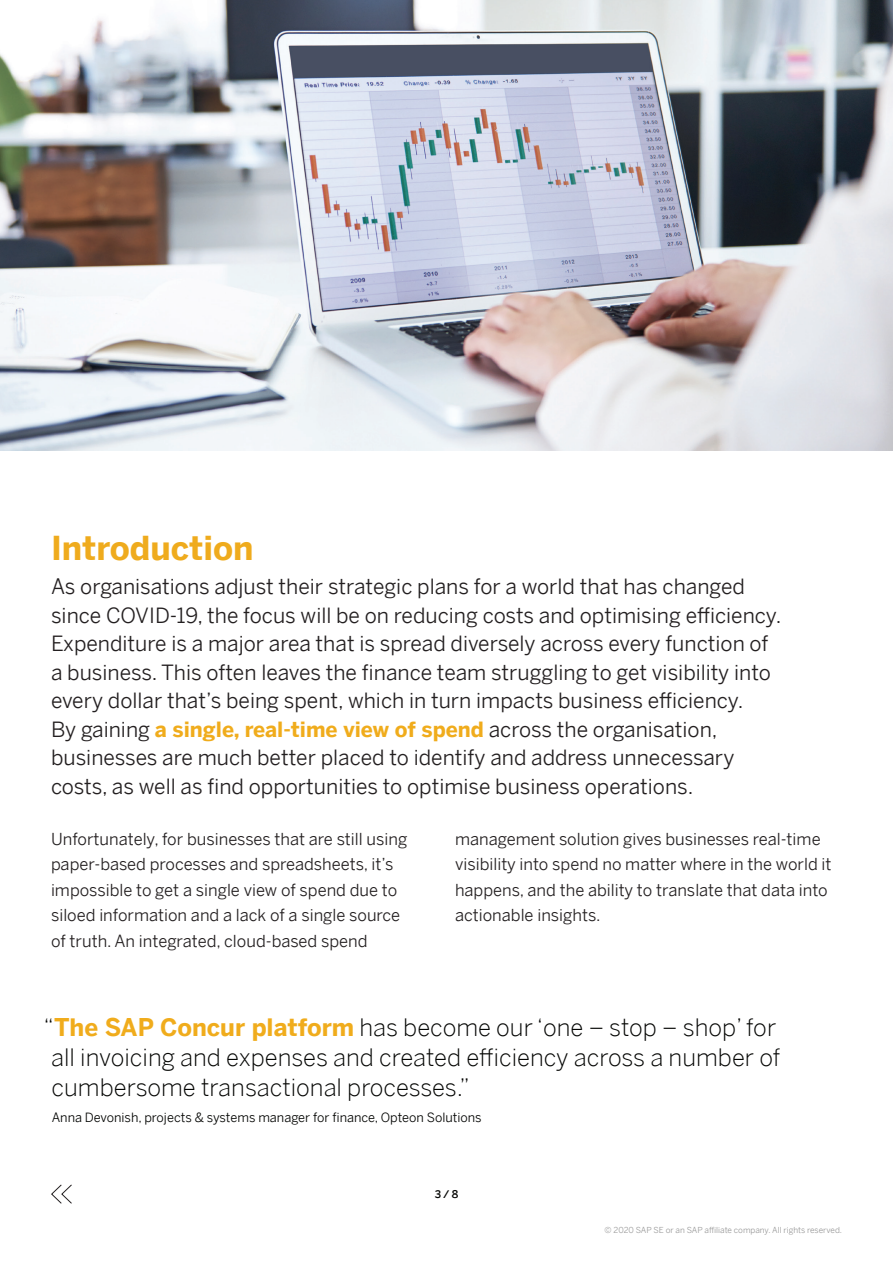
<style>
.page{position:relative;width:893px;height:1263px;background:#fff}
.page>*{position:absolute;margin:0;border:0;box-sizing:border-box;transform-origin:0 0}
.t1{font:700 33px "Benton Sans";color:#efab1d}
.t2{font:300 24px/30px "Benton Sans";color:#040503}
.t3{font:21px/28.5px "Benton Sans";color:#231f20}
.t4{font:16.5px/25.5px "Benton Sans";color:#231f20}
.t5{font:12.75px "Benton Sans";color:#040503}
.t6{font:500 10.5px "Benton Sans";color:#040503}
.t7{font:8.25px "Benton Sans";color:#999}
.s1{font-weight:700;color:#f0ac1c}
</style>
<div class="page">
<img style="left:0;top:0;width:893px;height:451px">
<svg style="left:51px;top:1184px;width:21px;height:20px"></svg>
<h1 class="t1" style="left:51px;top:524px;width:204px">Introduction</h1>
<p class="t3" style="left:51px;top:571px;width:732px">As organisations adjust their strategic plans for a world that has changed since COVID-19, the focus will be on reducing costs and optimising efficiency.<br>Expenditure is a major area that is spread diversely across every function of a business. This often leaves the finance team struggling to get visibility into every dollar that’s being spent, which in turn impacts business efficiency.<br>By gaining <span class="s1">a single, real-time view of spend</span> across the organisation, businesses are much better placed to identify and address unnecessary costs, as well as find opportunities to optimise business operations.</p>
<p class="t4" style="left:455px;top:825px;width:378px">management solution gives businesses real-time visibility into spend no matter where in the world it happens, and the ability to translate that data into actionable insights.</p>
<p class="t4" style="left:51px;top:825px;width:358px">Unfortunately, for businesses that are still using paper-based processes and spreadsheets, it’s impossible to get a single view of spend due to siloed information and a lack of a single source of truth. An integrated, cloud-based spend</p>
<p class="t2" style="left:51px;top:1011px;width:731px;text-indent:-8px">“<span class="s1">The SAP Concur platform</span> has become our ‘one – stop – shop’ for all invoicing and expenses and created efficiency across a number of cumbersome transactional processes.”</p>
<p class="t5" style="left:52px;top:1108px;width:432px">Anna Devonish, projects &amp; systems manager for finance, Opteon Solutions</p>
<p class="t6" style="left:435px;top:1187px;width:25px">3 / 8</p>
<p class="t7" style="left:605px;top:1224px;width:239px">© 2020 SAP SE or an SAP affiliate company. All rights reserved.</p>
</div>
